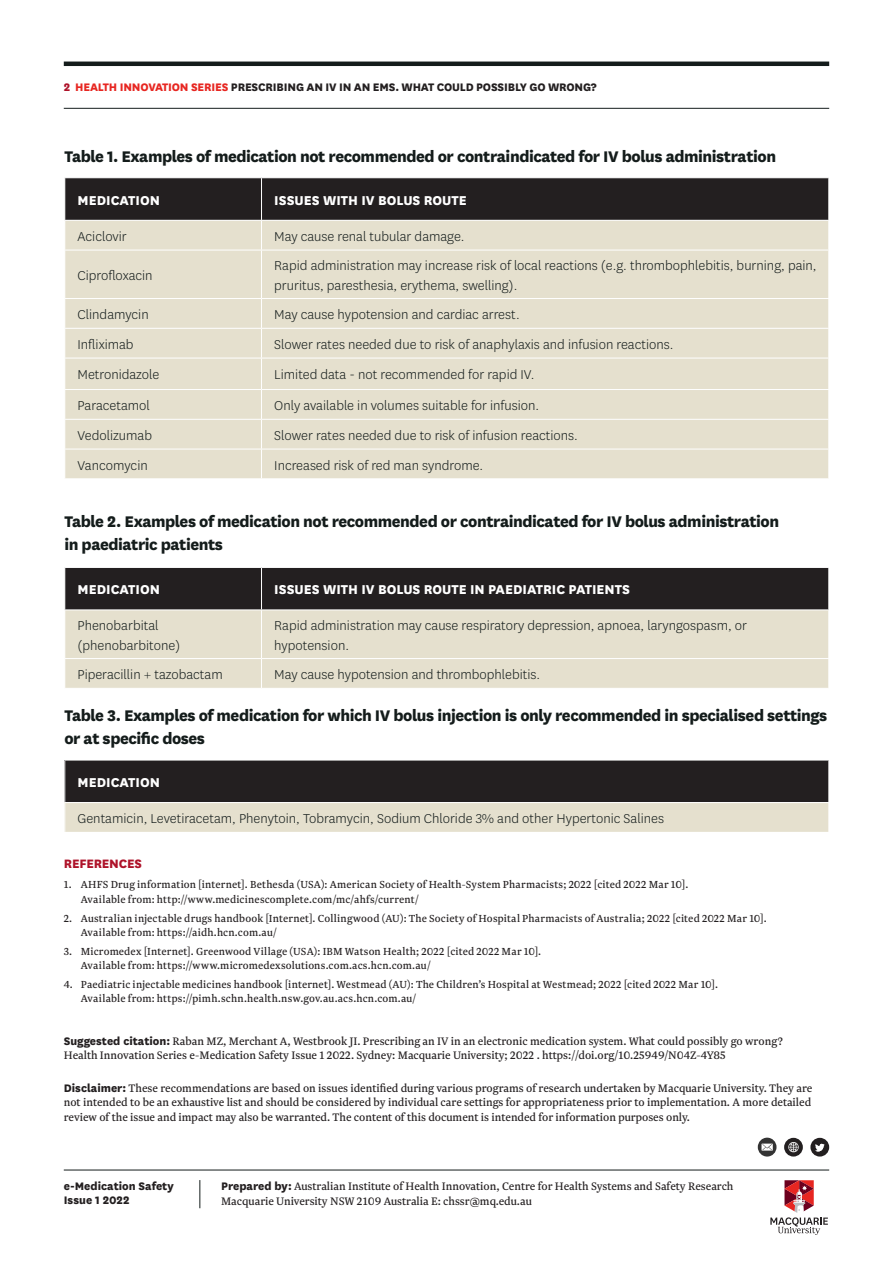
<style>
.page{position:relative;width:893px;height:1263px;background:#fff}
.page>*{position:absolute;margin:0;border:0;box-sizing:border-box;transform-origin:0 0}
.Subheading_Level_2_B{font:800 18px/22.5px "National";letter-spacing:-.025em;color:#141c1b}
.Subheading_Level_2_B-2{font:300 15px/19.5px "National";color:#141c1b}
.Subheading_Level_2_B-3{font:800 15px "National";color:#fff}
.Body_copy{font:800 14.25px "National";letter-spacing:-.015em;color:#ae1229}
.Body_copy-2{font:12.75px/14.2px "Newzald";color:#231f20}
.Body_copy-3{font:800 12.75px/14.2px "National";letter-spacing:-.015em;color:#231f20}
.t1{font:12px/14.4px "Newzald";letter-spacing:.015em;color:#231f20}
.s1{color:#ae1229}
.s2{color:#e72621}
.s3{font-family:"National";font-weight:800}
</style>
<div class="page">
<hr style="left:64px;top:62px;width:765px;height:4px;background:#141c1b">
<hr style="left:64px;top:108px;width:765px;height:1px;background:#141c1b">
<hr style="left:64px;top:1170px;width:765px;height:1px;background:#141c1b">
<svg style="left:770px;top:1180px;width:58px;height:55px"></svg>
<svg style="left:199px;top:1180px;width:1px;height:28px"></svg>
<div style="left:65px;top:251px;width:763px;height:227px;background:#e5e0ce"></div>
<svg style="left:64px;top:178px;width:765px;height:72px;background:#76716b"></svg>
<hr style="left:261px;top:250px;width:1px;height:48px;background:#fff">
<hr style="left:64px;top:298px;width:197px;height:1px;background:#fff">
<hr style="left:261px;top:298px;width:568px;height:1px;background:#fff">
<hr style="left:64px;top:328px;width:197px;height:1px;background:#fff">
<hr style="left:261px;top:328px;width:568px;height:1px;background:#fff">
<svg style="left:261px;top:299px;width:1px;height:59px"></svg>
<svg style="left:828px;top:299px;width:1px;height:59px"></svg>
<hr style="left:64px;top:358px;width:197px;height:1px;background:#fff">
<hr style="left:261px;top:358px;width:568px;height:1px;background:#fff">
<hr style="left:261px;top:358px;width:1px;height:31px;background:#fff">
<hr style="left:64px;top:389px;width:197px;height:1px;background:#fff">
<hr style="left:261px;top:389px;width:568px;height:1px;background:#fff">
<hr style="left:64px;top:419px;width:197px;height:1px;background:#fff">
<hr style="left:261px;top:419px;width:568px;height:1px;background:#fff">
<hr style="left:64px;top:449px;width:197px;height:1px;background:#fff">
<hr style="left:261px;top:449px;width:568px;height:1px;background:#fff">
<svg style="left:261px;top:390px;width:1px;height:88px"></svg>
<svg style="left:828px;top:390px;width:1px;height:88px"></svg>
<div style="left:65px;top:568px;width:763px;height:41px;background:#231f20"></div>
<div style="left:65px;top:610px;width:763px;height:78px;background:#e5e0ce"></div>
<hr style="left:261px;top:568px;width:1px;height:41px;background:#fff">
<hr style="left:261px;top:610px;width:1px;height:48px;background:#fff">
<hr style="left:64px;top:658px;width:197px;height:1px;background:#fff">
<hr style="left:261px;top:658px;width:568px;height:1px;background:#fff">
<svg style="left:261px;top:659px;width:1px;height:29px"></svg>
<svg style="left:828px;top:659px;width:1px;height:29px"></svg>
<div style="left:65px;top:760px;width:764px;height:42px;background:#231f20"></div>
<div style="left:65px;top:802px;width:764px;height:30px;background:#e5e0ce"></div>
<hr style="left:64px;top:760px;width:765px;height:1px;background:#fff">
<hr style="left:828px;top:760px;width:1px;height:42px;background:#fff">
<hr style="left:64px;top:802px;width:765px;height:1px;background:#fff">
<svg style="left:64px;top:803px;width:1px;height:29px"></svg>
<svg style="left:828px;top:803px;width:1px;height:29px"></svg>
<div style="left:810px;top:1138px;width:19px;height:18px;background:#231f20;border-radius:50%"></div>
<svg style="left:815px;top:1144px;width:9px;height:7px"></svg>
<div style="left:784px;top:1138px;width:19px;height:18px;background:#231f20;border-radius:50%"></div>
<svg style="left:788px;top:1142px;width:11px;height:11px"></svg>
<div style="left:758px;top:1138px;width:18px;height:18px;background:#333;border-radius:50%"></div>
<svg style="left:761px;top:1143px;width:12px;height:7px"></svg>
<p class="Body_copy-3" style="left:64px;top:79px;width:534px"><span class="s1">2</span> <span class="s2">HEALTH INNOVATION SERIES</span> PRESCRIBING AN IV IN AN EMS. WHAT COULD POSSIBLY GO WRONG?</p>
<p class="Subheading_Level_2_B" style="left:64px;top:144px;width:713px">Table 1. Examples of medication not recommended or contraindicated for IV bolus administration</p>
<p class="Subheading_Level_2_B-3" style="left:78px;top:189px;width:84px">MEDICATION</p>
<p class="Subheading_Level_2_B-3" style="left:274px;top:189px;width:194px">ISSUES WITH IV BOLUS ROUTE</p>
<p class="Subheading_Level_2_B-2" style="left:78px;top:226px;width:51px">Aciclovir</p>
<p class="Subheading_Level_2_B-2" style="left:274px;top:226px;width:192px">May cause renal tubular damage.</p>
<p class="Subheading_Level_2_B-2" style="left:78px;top:265px;width:77px">Ciprofloxacin</p>
<p class="Subheading_Level_2_B-2" style="left:274px;top:255px;width:544px">Rapid administration may increase risk of local reactions (e.g. thrombophlebitis, burning, pain, pruritus, paresthesia, erythema, swelling).</p>
<p class="Subheading_Level_2_B-2" style="left:78px;top:304px;width:73px">Clindamycin</p>
<p class="Subheading_Level_2_B-2" style="left:274px;top:304px;width:247px">May cause hypotension and cardiac arrest.</p>
<p class="Subheading_Level_2_B-2" style="left:78px;top:334px;width:58px">Infliximab</p>
<p class="Subheading_Level_2_B-2" style="left:274px;top:334px;width:401px">Slower rates needed due to risk of anaphylaxis and infusion reactions.</p>
<p class="Subheading_Level_2_B-2" style="left:78px;top:365px;width:83px">Metronidazole</p>
<p class="Subheading_Level_2_B-2" style="left:274px;top:365px;width:262px">Limited data - not recommended for rapid IV.</p>
<p class="Subheading_Level_2_B-2" style="left:78px;top:395px;width:74px">Paracetamol</p>
<p class="Subheading_Level_2_B-2" style="left:274px;top:395px;width:266px">Only available in volumes suitable for infusion.</p>
<p class="Subheading_Level_2_B-2" style="left:78px;top:425px;width:76px">Vedolizumab</p>
<p class="Subheading_Level_2_B-2" style="left:274px;top:425px;width:305px">Slower rates needed due to risk of infusion reactions.</p>
<p class="Subheading_Level_2_B-2" style="left:78px;top:455px;width:72px">Vancomycin</p>
<p class="Subheading_Level_2_B-2" style="left:274px;top:455px;width:210px">Increased risk of red man syndrome.</p>
<p class="Subheading_Level_2_B" style="left:64px;top:509px;width:716px">Table 2. Examples of medication not recommended or contraindicated for IV bolus administration in paediatric patients</p>
<p class="Subheading_Level_2_B-3" style="left:78px;top:579px;width:84px">MEDICATION</p>
<p class="Subheading_Level_2_B-3" style="left:274px;top:579px;width:357px">ISSUES WITH IV BOLUS ROUTE IN PAEDIATRIC PATIENTS</p>
<p class="Subheading_Level_2_B-2" style="left:78px;top:615px;width:104px">Phenobarbital (phenobarbitone)</p>
<p class="Subheading_Level_2_B-2" style="left:274px;top:615px;width:474px">Rapid administration may cause respiratory depression, apnoea, laryngospasm, or hypotension.</p>
<p class="Subheading_Level_2_B-2" style="left:78px;top:664px;width:147px">Piperacillin + tazobactam</p>
<p class="Subheading_Level_2_B-2" style="left:274px;top:664px;width:267px">May cause hypotension and thrombophlebitis.</p>
<p class="Subheading_Level_2_B" style="left:64px;top:703px;width:764px">Table 3. Examples of medication for which IV bolus injection is only recommended in specialised settings or at specific doses</p>
<p class="Subheading_Level_2_B-3" style="left:78px;top:771px;width:84px">MEDICATION</p>
<p class="Subheading_Level_2_B-2" style="left:78px;top:808px;width:588px">Gentamicin, Levetiracetam, Phenytoin, Tobramycin, Sodium Chloride 3% and other Hypertonic Salines</p>
<p class="Body_copy" style="left:64px;top:853px;width:80px">REFERENCES</p>
<p class="t1" style="left:81px;top:877px;width:609px;text-indent:-17px">1. AHFS Drug information [internet]. Bethesda (USA): American Society of Health-System Pharmacists; 2022 [cited 2022 Mar 10].<br>Available from: http://www.medicinescomplete.com/mc/ahfs/current/</p>
<p class="t1" style="left:81px;top:910px;width:687px;text-indent:-17px">2. Australian injectable drugs handbook [Internet]. Collingwood (AU): The Society of Hospital Pharmacists of Australia; 2022 [cited 2022 Mar 10].<br>Available from: https://aidh.hcn.com.au/</p>
<p class="t1" style="left:81px;top:943px;width:462px;text-indent:-17px">3. Micromedex [Internet]. Greenwood Village (USA): IBM Watson Health; 2022 [cited 2022 Mar 10].<br>Available from: https://www.micromedexsolutions.com.acs.hcn.com.au/</p>
<p class="t1" style="left:81px;top:977px;width:639px;text-indent:-17px">4. Paediatric injectable medicines handbook [internet]. Westmead (AU): The Children’s Hospital at Westmead; 2022 [cited 2022 Mar 10].<br>Available from: https://pimh.schn.health.nsw.gov.au.acs.hcn.com.au/</p>
<p class="Body_copy-2" style="left:64px;top:1033px;width:720px"><span class="s3">Suggested citation:</span> Raban MZ, Merchant A, Westbrook JI. Prescribing an IV in an electronic medication system. What could possibly go wrong?<br>Health Innovation Series e-Medication Safety Issue 1 2022. Sydney: Macquarie University; 2022 . https://doi.org/10.25949/N04Z-4Y85</p>
<p class="Body_copy-2" style="left:64px;top:1081px;width:750px;text-align:justify"><span class="s3">Disclaimer:</span> These recommendations are based on issues identified during various programs of research undertaken by Macquarie University. They are not intended to be an exhaustive list and should be considered by individual care settings for appropriateness prior to implementation. A more detailed review of the issue and impact may also be warranted. The content of this document is intended for information purposes only.</p>
<p class="Body_copy-3" style="left:64px;top:1177px;width:111px">e-Medication Safety<br>Issue 1 2022</p>
<p class="Body_copy-2" style="left:221px;top:1179px;width:514px"><span class="s3">Prepared by:</span> Australian Institute of Health Innovation, Centre for Health Systems and Safety Research<br>Macquarie University NSW 2109 Australia E: chssr@mq.edu.au</p>
</div>
